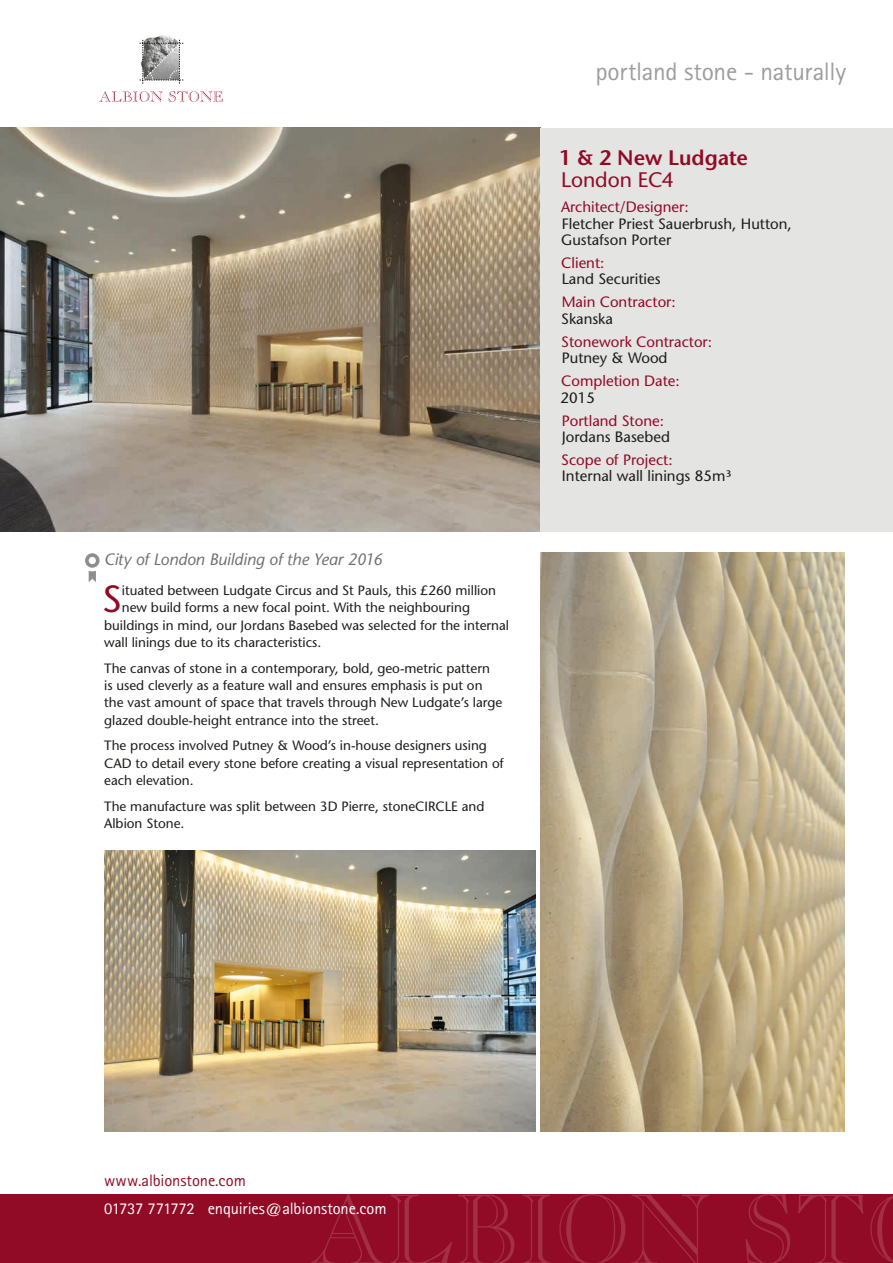
<style>
.page{position:relative;width:893px;height:1263px;background:#fff}
.page>*{position:absolute;margin:0;border:0;box-sizing:border-box;transform-origin:0 0}
.t1{font:37.8px "Stone Sans";color:#920b26}
.t2{font:25.35px "Rotis Sans Serif";letter-spacing:-.01em;color:#9d9d9d}
.t3{font:600 21px "Stone Sans";letter-spacing:-.005em;color:#920b26}
.t4{font:21px "Stone Sans";letter-spacing:-.005em;color:#920b26}
.t5{font:16.5px "Rotis Sans Serif";letter-spacing:-.01em;color:#fff}
.t6{font:italic 16.5px "Stone Sans";letter-spacing:-.005em;color:#70706f}
.t7{font:16.5px "Rotis Sans Serif";letter-spacing:-.005em;color:#920b26}
.t8{font:15px/16.5px "Stone Sans";color:#1d1d1b}
.t9{font:15px "Stone Sans";color:#920b26}
.t10{font:13.5px/17.2px "Stone Sans";color:#1d1d1b}
</style>
<div class="page">
<div style="left:0;top:1195px;width:893px;height:68px;background:#920b26"></div>
<svg style="left:310px;top:1195px;width:74px;height:68px"></svg>
<svg style="left:390px;top:1195px;width:62px;height:68px"></svg>
<svg style="left:458px;top:1195px;width:56px;height:68px"></svg>
<svg style="left:522px;top:1195px;width:29px;height:68px"></svg>
<svg style="left:559px;top:1195px;width:66px;height:68px"></svg>
<svg style="left:631px;top:1195px;width:78px;height:68px"></svg>
<svg style="left:746px;top:1195px;width:44px;height:68px"></svg>
<svg style="left:798px;top:1195px;width:66px;height:68px"></svg>
<svg style="left:870px;top:1196px;width:23px;height:67px"></svg>
<img style="left:142px;top:35px;width:34px;height:5px">
<svg style="left:99px;top:91px;width:64px;height:11px"></svg>
<svg style="left:169px;top:91px;width:54px;height:11px"></svg>
<svg style="left:139px;top:40px;width:44px;height:44px"></svg>
<img style="left:0;top:128px;width:540px;height:403px">
<img style="left:540px;top:553px;width:304px;height:578px">
<img style="left:104px;top:850px;width:432px;height:281px">
<div style="left:540px;top:128px;width:353px;height:403px;background:#e4e4e3"></div>
<svg style="left:85px;top:553px;width:15px;height:29px"></svg>
<p class="t6" style="left:104px;top:550px;width:280px">City of London Building of the Year 2016</p>
<h1 class="t1" style="left:102px;top:577px;width:21px">S</h1>
<p class="t10" style="left:122px;top:582px;width:376px">ituated between Ludgate Circus and St Pauls, this £260 million</p>
<p class="t10" style="left:122px;top:599px;width:350px">new build forms a new focal point. With the neighbouring</p>
<p class="t10" style="left:104px;top:616px;width:406px">buildings in mind, our Jordans Basebed was selected for the internal</p>
<p class="t10" style="left:104px;top:634px;width:219px">wall linings due to its characteristics.</p>
<p class="t10" style="left:104px;top:659px;width:400px">The canvas of stone in a contemporary, bold, geo-metric pattern<br>is used cleverly as a feature wall and ensures emphasis is put on the vast amount of space that travels through New Ludgate’s large glazed double-height entrance into the street.</p>
<p class="t10" style="left:104px;top:737px;width:401px">The process involved Putney &amp; Wood’s in-house designers using<br>CAD to detail every stone before creating a visual representation of each elevation.</p>
<p class="t10" style="left:104px;top:797px;width:382px">The manufacture was split between 3D Pierre, stoneCIRCLE and<br>Albion Stone.</p>
<h2 class="t2" style="left:595px;top:57px;width:252px">portland stone - naturally</h2>
<h3 class="t3" style="left:559px;top:145px;width:191px">1 &amp; 2 New Ludgate</h3>
<h3 class="t4" style="left:561px;top:167px;width:114px">London EC4</h3>
<p class="t9" style="left:561px;top:198px;width:129px">Architect/Designer:</p>
<p class="t8" style="left:561px;top:215px;width:232px">Fletcher Priest Sauerbrush, Hutton,<br>Gustafson Porter</p>
<p class="t9" style="left:561px;top:254px;width:45px">Client:</p>
<p class="t8" style="left:562px;top:271px;width:100px">Land Securities</p>
<p class="t9" style="left:562px;top:293px;width:116px">Main Contractor:</p>
<p class="t8" style="left:561px;top:310px;width:53px">Skanska</p>
<p class="t9" style="left:561px;top:333px;width:152px">Stonework Contractor:</p>
<p class="t8" style="left:562px;top:350px;width:107px">Putney &amp; Wood</p>
<p class="t9" style="left:561px;top:372px;width:120px">Completion Date:</p>
<p class="t8" style="left:561px;top:389px;width:36px">2015</p>
<p class="t9" style="left:562px;top:411px;width:104px">Portland Stone:</p>
<p class="t8" style="left:562px;top:429px;width:110px">Jordans Basebed</p>
<p class="t9" style="left:561px;top:451px;width:113px">Scope of Project:</p>
<p class="t8" style="left:562px;top:468px;width:171px">Internal wall linings 85m³</p>
<p class="t7" style="left:104px;top:1171px;width:143px">www.albionstone.com</p>
<p class="t5" style="left:104px;top:1199px;width:284px">01737 771772 enquiries@albionstone.com</p>
</div>
